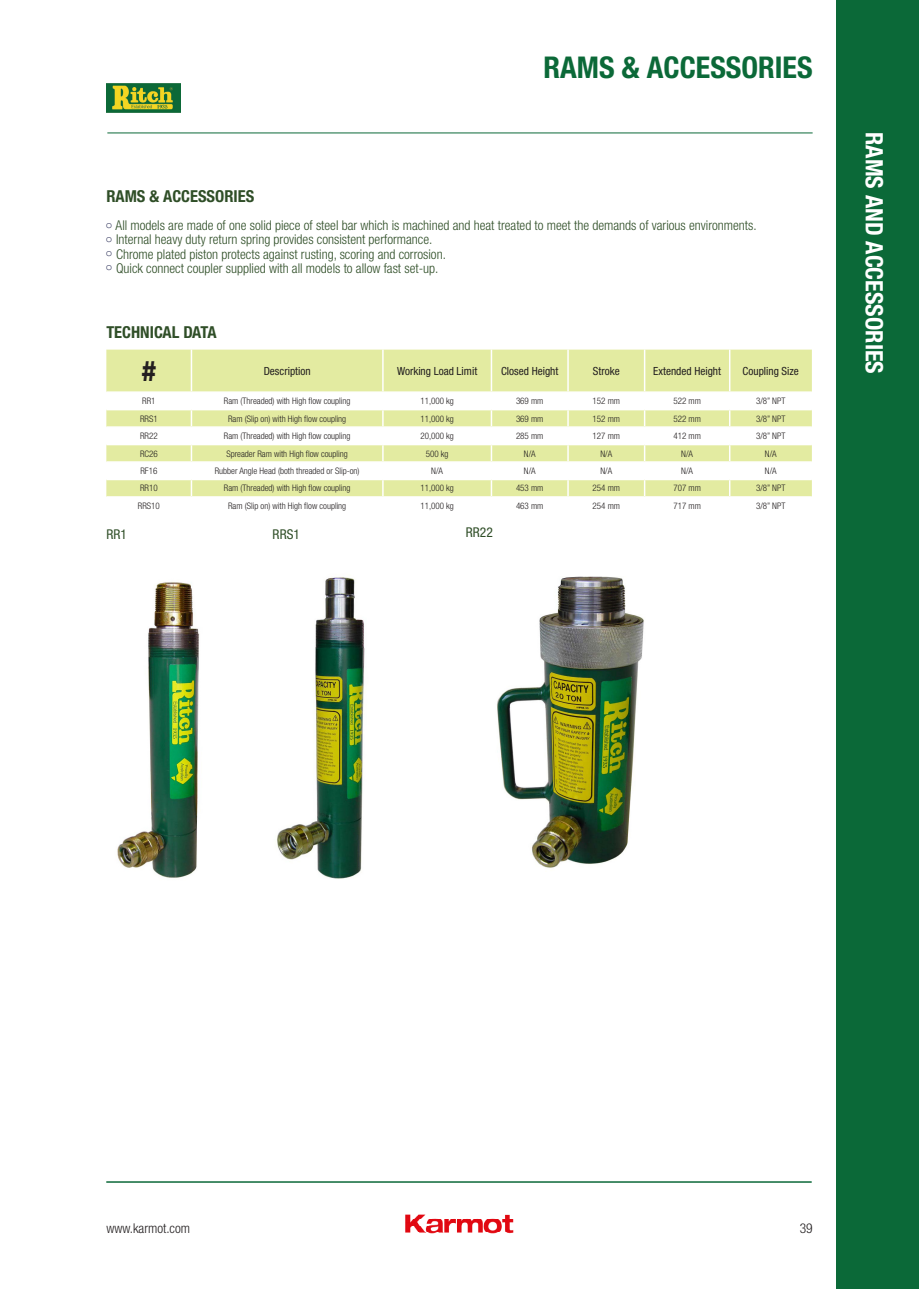
<style>
.page{position:relative;width:919px;height:1289px;background:#fff}
.page>*{position:absolute;margin:0;border:0;box-sizing:border-box;transform-origin:0 0}
.t1{font:700 condensed 30px "Helvetica Neue LT Pro";color:#0b6938}
.t2{font:700 condensed 28.5px "Helvetica Neue LT Pro";color:#231f20}
.t3{font:700 condensed 24px "Helvetica Neue LT Pro";color:#fff}
.t4{font:700 condensed 16.5px "Helvetica Neue LT Pro";color:#2f4e27}
.t5{font:300 condensed 13.5px "Helvetica Neue LT Pro";color:#2f4e27}
.t6{font:300 condensed 13.5px "Helvetica Neue LT Pro";color:#231f20}
.t7{font:condensed 13.5px "Helvetica Neue LT Pro";color:#2f4e27}
.t8{font:12px "Arial Narrow";color:#171c47}
.t9{font:condensed 11.25px "Helvetica Neue LT Pro";color:#231f20}
.t10{font:300 condensed 9px "Helvetica Neue LT Pro";color:#231f20}
</style>
<div class="page">
<div style="left:836px;top:0;width:82px;height:1288px;background:#0b6938"></div>
<hr style="left:107px;top:132px;width:705px;height:1px;background:#0b6938">
<hr style="left:106px;top:1181px;width:705px;height:1px;background:#0b6938">
<img style="left:405px;top:1214px;width:108px;height:20px">
<img style="left:106px;top:83px;width:74px;height:30px">
<img style="left:497px;top:576px;width:147px;height:292px">
<svg style="left:106px;top:349px;width:705px;height:148px"></svg>
<img style="left:117px;top:582px;width:83px;height:296px">
<img style="left:277px;top:577px;width:88px;height:302px">
<p class="t1" style="left:543px;top:49px;width:270px">RAMS &amp; ACCESSORIES</p>
<p class="t4" style="left:106px;top:186px;width:149px">RAMS &amp; ACCESSORIES</p>
<p class="t5" style="left:116px;top:217px;width:642px">All models are made of one solid piece of steel bar which is machined and heat treated to meet the demands of various environments.</p>
<p class="t5" style="left:116px;top:232px;width:318px">Internal heavy duty return spring provides consistent performance.</p>
<p class="t5" style="left:116px;top:246px;width:331px">Chrome plated piston protects against rusting, scoring and corrosion.</p>
<p class="t5" style="left:116px;top:260px;width:324px">Quick connect coupler supplied with all models to allow fast set-up.</p>
<p class="t8" style="left:106px;top:216px;width:9px">○</p>
<p class="t8" style="left:106px;top:230px;width:9px">○</p>
<p class="t8" style="left:106px;top:244px;width:9px">○</p>
<p class="t8" style="left:106px;top:258px;width:9px">○</p>
<p class="t4" style="left:106px;top:322px;width:112px">TECHNICAL DATA</p>
<p class="t2" style="left:142px;top:354px;width:15px">#</p>
<p class="t9" style="left:264px;top:364px;width:48px">Description</p>
<p class="t9" style="left:397px;top:364px;width:82px">Working Load Limit</p>
<p class="t9" style="left:501px;top:364px;width:59px">Closed Height</p>
<p class="t9" style="left:593px;top:364px;width:28px">Stroke</p>
<p class="t9" style="left:653px;top:364px;width:69px">Extended Height</p>
<p class="t9" style="left:742px;top:364px;width:58px">Coupling Size</p>
<p class="t10" style="left:142px;top:395px;width:15px">RR1</p>
<p class="t10" style="left:224px;top:395px;width:128px">Ram (Threaded) with High flow coupling</p>
<p class="t10" style="left:420px;top:395px;width:35px">11,000 kg</p>
<p class="t10" style="left:516px;top:395px;width:29px">369 mm</p>
<p class="t10" style="left:592px;top:395px;width:29px">152 mm</p>
<p class="t10" style="left:673px;top:395px;width:29px">522 mm</p>
<p class="t10" style="left:756px;top:395px;width:31px">3/8” NPT</p>
<p class="t10" style="left:140px;top:413px;width:19px">RRS1</p>
<p class="t10" style="left:228px;top:413px;width:120px">Ram (Slip on) with High flow coupling</p>
<p class="t10" style="left:420px;top:413px;width:35px">11,000 kg</p>
<p class="t10" style="left:516px;top:413px;width:29px">369 mm</p>
<p class="t10" style="left:592px;top:413px;width:29px">152 mm</p>
<p class="t10" style="left:673px;top:413px;width:29px">522 mm</p>
<p class="t10" style="left:756px;top:413px;width:31px">3/8” NPT</p>
<p class="t10" style="left:140px;top:430px;width:19px">RR22</p>
<p class="t10" style="left:224px;top:430px;width:128px">Ram (Threaded) with High flow coupling</p>
<p class="t10" style="left:420px;top:430px;width:35px">20,000 kg</p>
<p class="t10" style="left:516px;top:430px;width:29px">285 mm</p>
<p class="t10" style="left:592px;top:430px;width:29px">127 mm</p>
<p class="t10" style="left:673px;top:430px;width:29px">412 mm</p>
<p class="t10" style="left:756px;top:430px;width:31px">3/8” NPT</p>
<p class="t10" style="left:140px;top:448px;width:19px">RC26</p>
<p class="t10" style="left:226px;top:448px;width:123px">Spreader Ram with High flow coupling</p>
<p class="t10" style="left:426px;top:448px;width:24px">500 kg</p>
<p class="t10" style="left:524px;top:448px;width:13px">N/A</p>
<p class="t10" style="left:600px;top:448px;width:13px">N/A</p>
<p class="t10" style="left:681px;top:448px;width:13px">N/A</p>
<p class="t10" style="left:764px;top:448px;width:13px">N/A</p>
<p class="t10" style="left:140px;top:465px;width:18px">RF16</p>
<p class="t10" style="left:215px;top:465px;width:146px">Rubber Angle Head (both threaded or Slip-on)</p>
<p class="t10" style="left:431px;top:465px;width:13px">N/A</p>
<p class="t10" style="left:524px;top:465px;width:13px">N/A</p>
<p class="t10" style="left:600px;top:465px;width:13px">N/A</p>
<p class="t10" style="left:681px;top:465px;width:13px">N/A</p>
<p class="t10" style="left:764px;top:465px;width:13px">N/A</p>
<p class="t10" style="left:140px;top:483px;width:19px">RR10</p>
<p class="t10" style="left:224px;top:483px;width:128px">Ram (Threaded) with High flow coupling</p>
<p class="t10" style="left:420px;top:483px;width:35px">11,000 kg</p>
<p class="t10" style="left:516px;top:483px;width:29px">453 mm</p>
<p class="t10" style="left:592px;top:483px;width:29px">254 mm</p>
<p class="t10" style="left:673px;top:483px;width:29px">707 mm</p>
<p class="t10" style="left:756px;top:483px;width:31px">3/8” NPT</p>
<p class="t10" style="left:138px;top:500px;width:23px">RRS10</p>
<p class="t10" style="left:228px;top:500px;width:120px">Ram (Slip on) with High flow coupling</p>
<p class="t10" style="left:420px;top:500px;width:35px">11,000 kg</p>
<p class="t10" style="left:516px;top:500px;width:29px">463 mm</p>
<p class="t10" style="left:592px;top:500px;width:29px">254 mm</p>
<p class="t10" style="left:673px;top:500px;width:29px">717 mm</p>
<p class="t10" style="left:756px;top:500px;width:31px">3/8” NPT</p>
<p class="t7" style="left:106px;top:526px;width:22px">RR1</p>
<p class="t7" style="left:272px;top:526px;width:29px">RRS1</p>
<p class="t7" style="left:466px;top:524px;width:28px">RR22</p>
<p class="t3" style="left:888px;top:132px;width:243px;rotate:90deg">RAMS AND ACCESSORIES</p>
<h3 class="t6" style="left:106px;top:1219px;width:85px">www.karmot.com</h3>
<h3 class="t6" style="left:799px;top:1219px;width:14px">39</h3>
</div>
